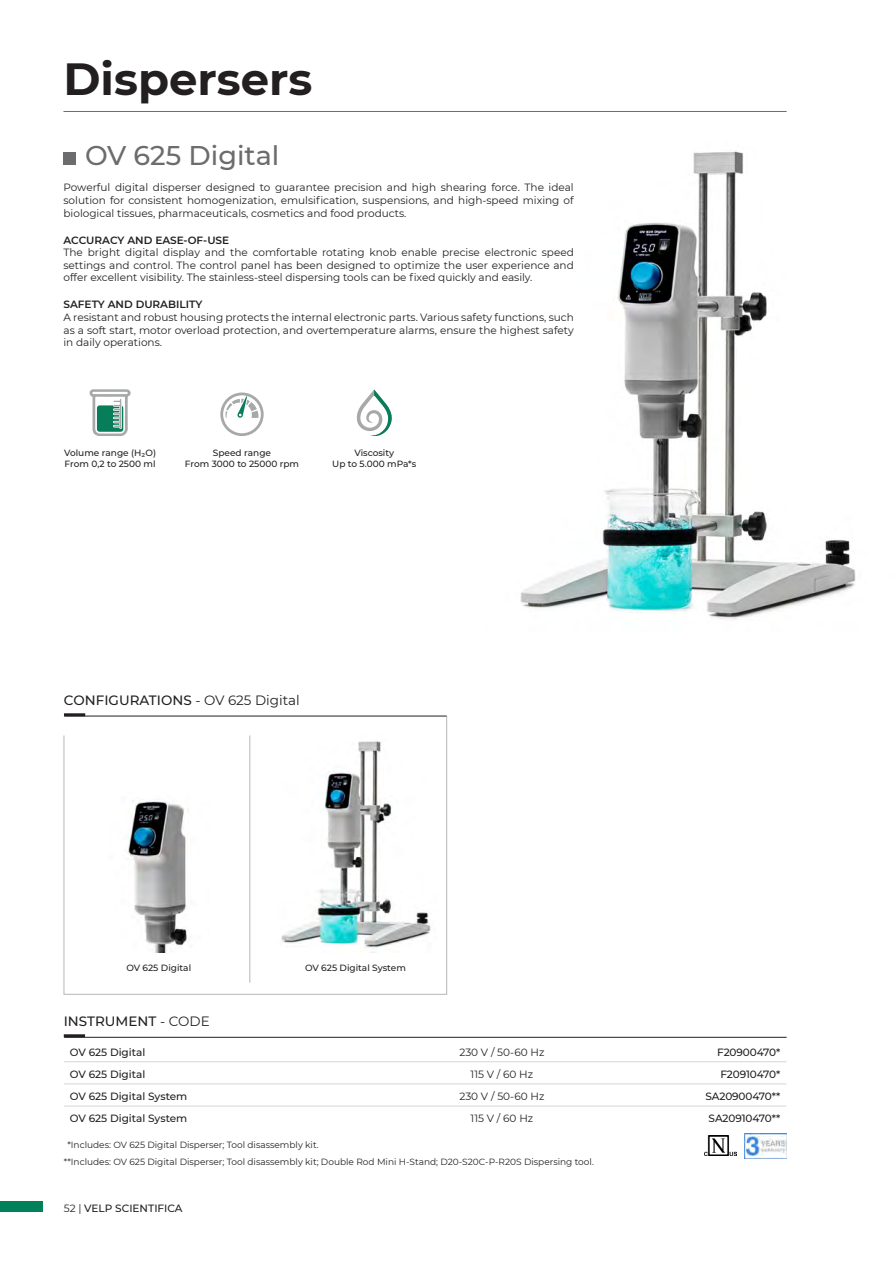
<style>
.page{position:relative;width:893px;height:1263px;background:#fff}
.page>*{position:absolute;margin:0;border:0;box-sizing:border-box;transform-origin:0 0}
.Nome_Famiglia{font:700 45px "Montserrat";color:#231f20}
.Nome_prodotto{font:500 27px "Montserrat";color:#6c6c6f}
.t1{font:500 13.5px "Montserrat";color:#231f20}
.t2{font:10.5px/12.6px "Montserrat";color:#231f20;text-align:justify}
.t3{font:500 10.5px "Montserrat";color:#231f20}
.t4{font:600 10.5px "Montserrat";color:#231f20}
.t5{font:9px "Montserrat";color:#231f20}
.t6{font:500 9px "Montserrat";color:#231f20}
.s1{font-weight:400}
.s2{color:#fff}
</style>
<div class="page">
<div style="left:0;top:1202px;width:43px;height:10px;background:#00815a"></div>
<img style="left:520px;top:151px;width:336px;height:469px">
<hr style="left:63px;top:111px;width:724px;height:1px;background:#6c6c6f">
<div style="left:63px;top:152px;width:13px;height:12px;background:#6c6c6f"></div>
<svg style="left:89px;top:389px;width:42px;height:47px"></svg>
<svg style="left:220px;top:392px;width:44px;height:44px"></svg>
<svg style="left:357px;top:389px;width:35px;height:47px"></svg>
<hr style="left:64px;top:1061px;width:329px;height:1px;background:#d6d6d8">
<hr style="left:393px;top:1061px;width:218px;height:1px;background:#d6d6d8">
<hr style="left:611px;top:1061px;width:175px;height:1px;background:#d6d6d8">
<hr style="left:64px;top:1084px;width:329px;height:1px;background:#d6d6d8">
<hr style="left:393px;top:1084px;width:218px;height:1px;background:#d6d6d8">
<hr style="left:611px;top:1084px;width:175px;height:1px;background:#d6d6d8">
<hr style="left:64px;top:1106px;width:329px;height:1px;background:#d6d6d8">
<hr style="left:393px;top:1106px;width:218px;height:1px;background:#d6d6d8">
<hr style="left:611px;top:1106px;width:175px;height:1px;background:#d6d6d8">
<hr style="left:64px;top:1037px;width:723px;height:1px;background:#231f20">
<hr style="left:64px;top:1034px;width:21px;height:3px;background:#231f20">
<svg style="left:64px;top:717px;width:383px;height:278px"></svg>
<hr style="left:64px;top:713px;width:21px;height:3px;background:#231f20">
<hr style="left:64px;top:716px;width:383px;height:1px;background:#231f20">
<hr style="left:250px;top:735px;width:1px;height:248px;background:#6c6c6f">
<img style="left:108px;top:792px;width:102px;height:161px">
<img style="left:274px;top:735px;width:163px;height:218px">
<img style="left:744px;top:1133px;width:43px;height:25px">
<img style="left:705px;top:1136px;width:31px;height:20px">
<p class="Nome_Famiglia" style="left:63px;top:46px;width:250px">Dispersers</p>
<p class="Nome_prodotto" style="left:85px;top:136px;width:196px">OV 625 Digital</p>
<p class="t2" style="left:63px;top:181px;width:512px">Powerful digital disperser designed to guarantee precision and high shearing force. The ideal solution for consistent homogenization, emulsification, suspensions, and high-speed mixing of biological tissues, pharmaceuticals, cosmetics and food products.</p>
<p class="t4" style="left:63px;top:232px;width:167px">ACCURACY AND EASE-OF-USE</p>
<p class="t2" style="left:63px;top:246px;width:512px">The bright digital display and the comfortable rotating knob enable precise electronic speed settings and control. The control panel has been designed to optimize the user experience and offer excellent visibility. The stainless-steel dispersing tools can be fixed quickly and easily.</p>
<p class="t4" style="left:63px;top:297px;width:140px">SAFETY AND DURABILITY</p>
<p class="t2" style="left:63px;top:311px;width:512px">A resistant and robust housing protects the internal electronic parts. Various safety functions, such as a soft start, motor overload protection, and overtemperature alarms, ensure the highest safety in daily operations.</p>
<p class="t6" style="left:64px;top:447px;width:93px">Volume range (H₂O)</p>
<p class="t6" style="left:65px;top:458px;width:92px">From 0,2 to 2500 ml</p>
<p class="t6" style="left:213px;top:447px;width:60px">Speed range</p>
<p class="t6" style="left:185px;top:458px;width:116px">From 3000 to 25000 rpm</p>
<p class="t6" style="left:354px;top:447px;width:41px">Viscosity</p>
<p class="t6" style="left:332px;top:458px;width:86px">Up to 5.000 mPa*s</p>
<p class="t1" style="left:64px;top:691px;width:237px">CONFIGURATIONS <span class="s1">- OV 625 Digital</span></p>
<p class="t6" style="left:126px;top:961px;width:66px">OV 625 Digital</p>
<p class="t6" style="left:305px;top:961px;width:102px">OV 625 Digital System</p>
<p class="t1" style="left:64px;top:1012px;width:147px">INSTRUMENT <span class="s1">- CODE</span></p>
<p class="t3" style="left:70px;top:1045px;width:77px">OV 625 Digital</p>
<p class="t2" style="left:459px;top:1045px;width:87px">230 V / 50-60 Hz</p>
<p class="t3" style="left:717px;top:1045px;width:65px">F20900470*</p>
<p class="t3" style="left:70px;top:1067px;width:77px">OV 625 Digital</p>
<p class="t2" style="left:471px;top:1067px;width:64px">115 V / 60 Hz</p>
<p class="t3" style="left:720px;top:1067px;width:61px">F20910470*</p>
<p class="t3" style="left:70px;top:1089px;width:119px">OV 625 Digital System</p>
<p class="t2" style="left:459px;top:1090px;width:87px">230 V / 50-60 Hz</p>
<p class="t3" style="left:705px;top:1089px;width:76px">SA20900470**</p>
<p class="t3" style="left:70px;top:1111px;width:119px">OV 625 Digital System</p>
<p class="t2" style="left:471px;top:1112px;width:64px">115 V / 60 Hz</p>
<p class="t3" style="left:709px;top:1111px;width:73px">SA20910470**</p>
<p class="t5" style="left:64px;top:1138px;width:256px"><span class="s2">*</span>*Includes: OV 625 Digital Disperser; Tool disassembly kit.</p>
<p class="t5" style="left:64px;top:1155px;width:532px">**Includes: OV 625 Digital Disperser; Tool disassembly kit; Double Rod Mini H-Stand; D20-S20C-P-R20S Dispersing tool.</p>
<p class="t3" style="left:64px;top:1201px;width:120px"><span class="s1">52 |</span> VELP SCIENTIFICA</p>
</div>
